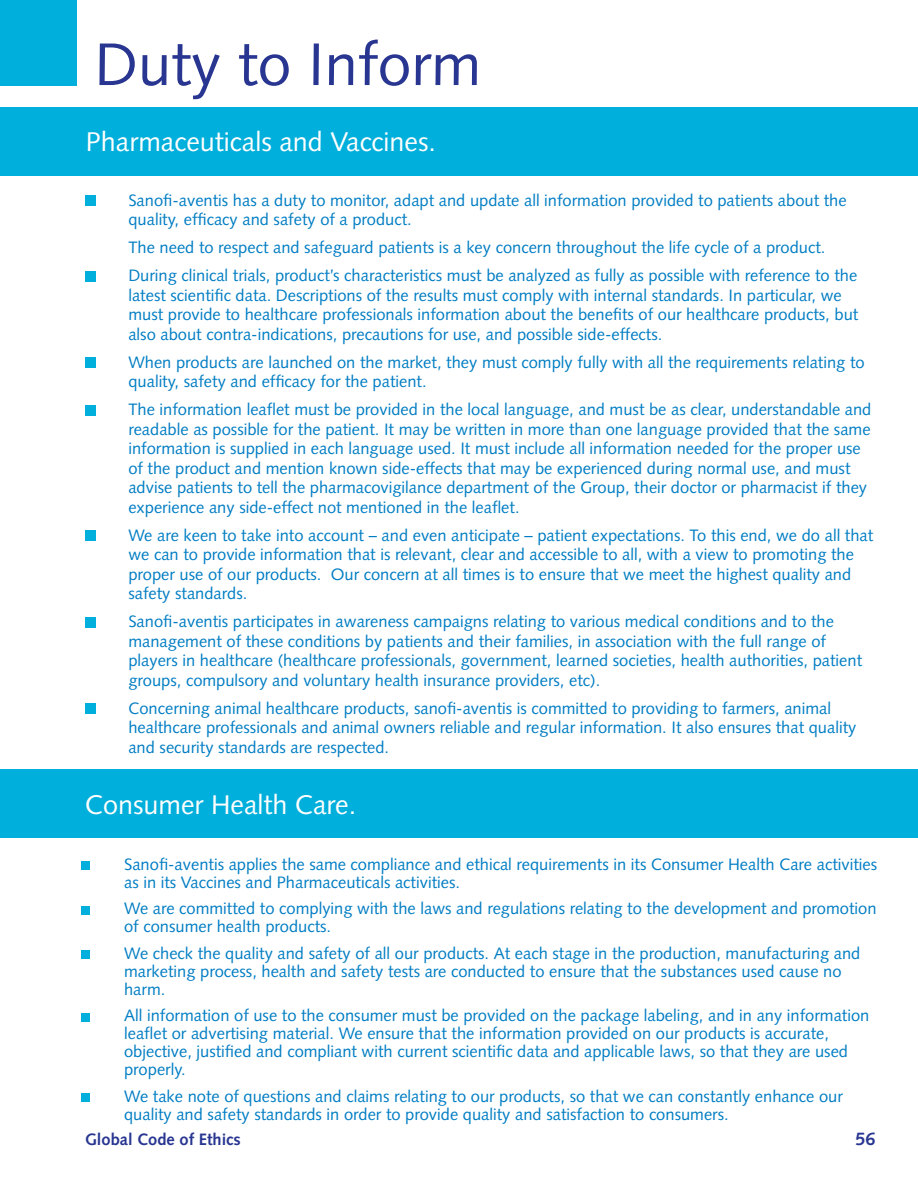
<style>
.page{position:relative;width:918px;height:1188px;background:#fff}
.page>*{position:absolute;margin:0;border:0;box-sizing:border-box;transform-origin:0 0}
.t1{font:60px "Syntax";color:#283691}
.t2{font:27px "Syntax";color:#fff}
.t3{font:700 18px "Syntax";color:#283691}
.t4{font:16.5px/19.5px "Syntax";color:#007dc3}
.t5{font:700 16.5px "Syntax";color:#283691}
</style>
<div class="page">
<div style="left:0;top:0;width:76px;height:85px;background:#00afdb"></div>
<div style="left:1px;top:107px;width:917px;height:68px;background:#00afdb"></div>
<div style="left:0;top:769px;width:918px;height:68px;background:#00afdb"></div>
<div style="left:86px;top:196px;width:10px;height:10px;background:#00afdb"></div>
<div style="left:86px;top:271px;width:10px;height:10px;background:#00afdb"></div>
<div style="left:86px;top:358px;width:10px;height:10px;background:#00afdb"></div>
<div style="left:86px;top:405px;width:10px;height:10px;background:#00afdb"></div>
<div style="left:86px;top:531px;width:10px;height:10px;background:#00afdb"></div>
<div style="left:86px;top:617px;width:10px;height:10px;background:#00afdb"></div>
<div style="left:86px;top:704px;width:10px;height:10px;background:#00afdb"></div>
<div style="left:82px;top:861px;width:8px;height:9px;background:#00afdb"></div>
<div style="left:82px;top:906px;width:8px;height:8px;background:#00afdb"></div>
<div style="left:82px;top:950px;width:8px;height:9px;background:#00afdb"></div>
<div style="left:82px;top:1013px;width:8px;height:8px;background:#00afdb"></div>
<div style="left:82px;top:1093px;width:8px;height:9px;background:#00afdb"></div>
<h1 class="t1" style="left:94px;top:29px;width:388px">Duty to Inform</h1>
<h2 class="t2" style="left:86px;top:126px;width:352px">Pharmaceuticals and Vaccines.</h2>
<p class="t4" style="left:128px;top:190px;width:720px">Sanofi-aventis has a duty to monitor, adapt and update all information provided to patients about the quality, efficacy and safety of a product.</p>
<p class="t4" style="left:128px;top:234px;width:730px;line-height:28px">The need to respect and safeguard patients is a key concern throughout the life cycle of a product.<br>During clinical trials, product’s characteristics must be analyzed as fully as possible with reference to the</p>
<p class="t4" style="left:128px;top:285px;width:731px">latest scientific data. Descriptions of the results must comply with internal standards. In particular, we must provide to healthcare professionals information about the benefits of our healthcare products, but also about contra-indications, precautions for use, and possible side-effects.</p>
<p class="t4" style="left:128px;top:352px;width:738px">When products are launched on the market, they must comply fully with all the requirements relating to quality, safety and efficacy for the patient.</p>
<p class="t4" style="left:128px;top:400px;width:745px">The information leaflet must be provided in the local language, and must be as clear, understandable and readable as possible for the patient. It may be written in more than one language provided that the same information is supplied in each language used. It must include all information needed for the proper use of the product and mention known side-effects that may be experienced during normal use, and must advise patients to tell the pharmacovigilance department of the Group, their doctor or pharmacist if they experience any side-effect not mentioned in the leaflet.</p>
<p class="t4" style="left:128px;top:525px;width:746px">We are keen to take into account – and even anticipate – patient expectations. To this end, we do all that we can to provide information that is relevant, clear and accessible to all, with a view to promoting the proper use of our products. Our concern at all times is to ensure that we meet the highest quality and safety standards.</p>
<p class="t4" style="left:128px;top:612px;width:735px">Sanofi-aventis participates in awareness campaigns relating to various medical conditions and to the management of these conditions by patients and their families, in association with the full range of players in healthcare (healthcare professionals, government, learned societies, health authorities, patient groups, compulsory and voluntary health insurance providers, etc).</p>
<p class="t4" style="left:128px;top:698px;width:730px">Concerning animal healthcare products, sanofi-aventis is committed to providing to farmers, animal healthcare professionals and animal owners reliable and regular information. It also ensures that quality and security standards are respected.</p>
<h2 class="t2" style="left:85px;top:788px;width:273px">Consumer Health Care.</h2>
<p class="t4" style="left:124px;top:855px;width:755px;line-height:18px">Sanofi-aventis applies the same compliance and ethical requirements in its Consumer Health Care activities as in its Vaccines and Pharmaceuticals activities.</p>
<p class="t4" style="left:124px;top:900px;width:754px;line-height:18px">We are committed to complying with the laws and regulations relating to the development and promotion of consumer health products.</p>
<p class="t4" style="left:124px;top:944px;width:738px;line-height:18px">We check the quality and safety of all our products. At each stage in the production, manufacturing and marketing process, health and safety tests are conducted to ensure that the substances used cause no harm.</p>
<p class="t4" style="left:124px;top:1007px;width:747px;line-height:18px">All information of use to the consumer must be provided on the package labeling, and in any information leaflet or advertising material. We ensure that the information provided on our products is accurate, objective, justified and compliant with current scientific data and applicable laws, so that they are used properly.</p>
<p class="t4" style="left:124px;top:1087px;width:720px;line-height:18px">We take note of questions and claims relating to our products, so that we can constantly enhance our quality and safety standards in order to provide quality and satisfaction to consumers.</p>
<p class="t5" style="left:85px;top:1130px;width:157px">Global Code of Ethics</p>
<p class="t3" style="left:855px;top:1129px;width:22px">56</p>
</div>
